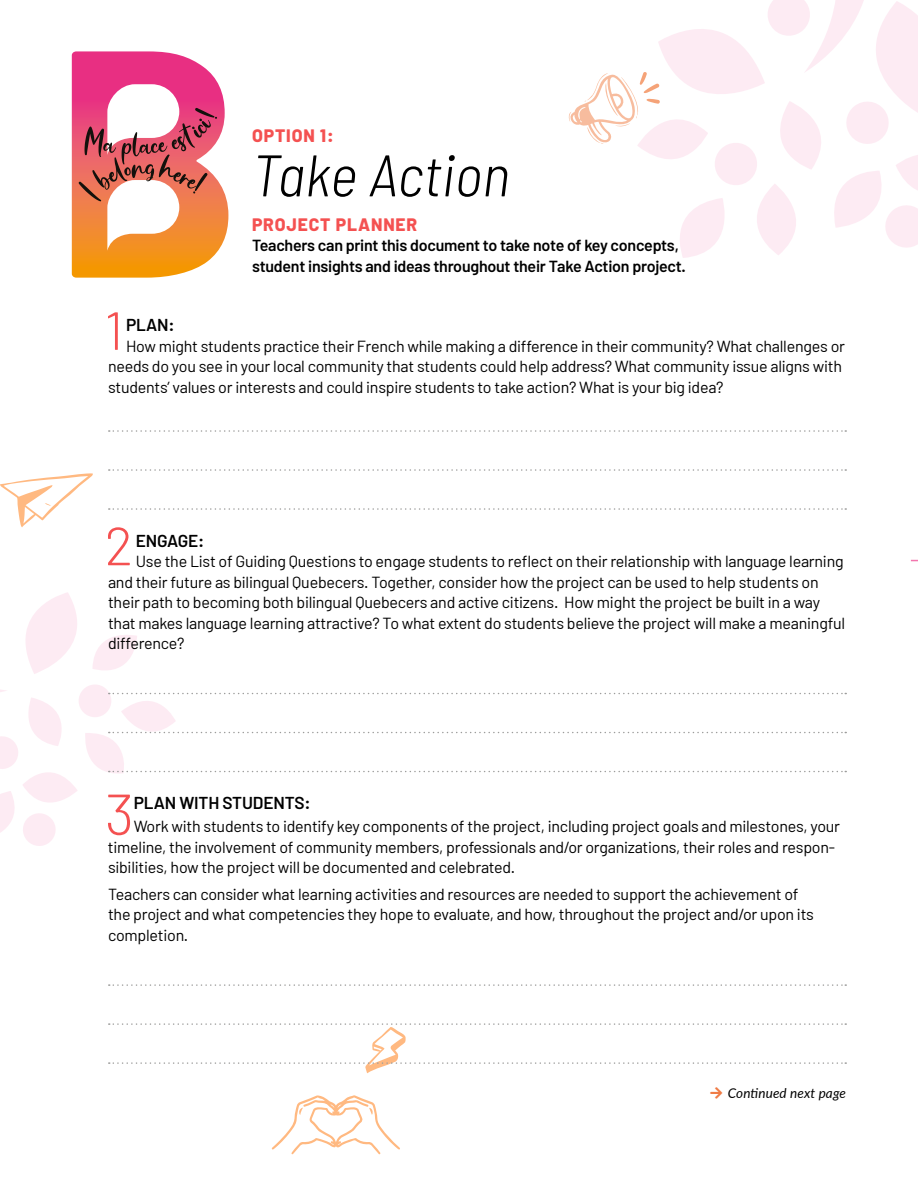
<style>
.page{position:relative;width:918px;height:1188px;background:#fff}
.page>*{position:absolute;margin:0;border:0;box-sizing:border-box;transform-origin:0 0}
.t1{font:italic 300 semi-condensed 58.5px "Barlow";color:#000}
.t2{font:300 57.45px "Barlow";color:#f45151}
.t3{font:300 53.55px "Barlow";color:#f45151}
.t4{font:800 18px "Barlow";letter-spacing:.05em;color:#f45151}
.t5{font:600 17.25px "Barlow";letter-spacing:-.01em;color:#000}
.t6{font:16.05px/20.5px "Barlow";letter-spacing:-.015em;color:#000}
.t7{font:600 16.05px/20.5px "Barlow";letter-spacing:-.015em;color:#000}
.t8{font:italic 13.5px "Lato";letter-spacing:.01em;color:#000}
.s1{color:#ef7b45}
</style>
<div class="page">
<svg style="left:0;top:473px;width:93px;height:54px"></svg>
<svg style="left:272px;top:1095px;width:128px;height:59px"></svg>
<svg style="left:568px;top:0;width:350px;height:258px"></svg>
<svg style="left:72px;top:51px;width:156px;height:227px"></svg>
<svg style="left:109px;top:430px;width:737px;height:2px"></svg>
<svg style="left:109px;top:469px;width:737px;height:2px"></svg>
<svg style="left:109px;top:508px;width:737px;height:2px"></svg>
<svg style="left:0;top:592px;width:846px;height:254px"></svg>
<svg style="left:109px;top:984px;width:737px;height:2px"></svg>
<svg style="left:109px;top:1023px;width:737px;height:50px"></svg>
<p class="t4" style="left:252px;top:125px;width:83px">OPTION 1:</p>
<h1 class="t1" style="left:252px;top:133px;width:259px">Take Action</h1>
<p class="t4" style="left:252px;top:213px;width:167px">PROJECT PLANNER</p>
<p class="t7" style="left:252px;top:235px;width:435px">Teachers can print this document to take note of key concepts, student insights and ideas throughout their Take Action project.</p>
<h3 class="t3" style="left:105px;top:297px;width:20px">1</h3>
<p class="t5" style="left:126px;top:314px;width:50px">PLAN:</p>
<p class="t6" style="left:108px;top:335px;width:739px;text-indent:18px">How might students practice their French while making a difference in their community? What challenges or needs do you see in your local community that students could help address? What community issue aligns with students’ values or interests and could inspire students to take action? What is your big idea?</p>
<h3 class="t3" style="left:105px;top:513px;width:30px">2</h3>
<p class="t5" style="left:136px;top:530px;width:70px">ENGAGE:</p>
<p class="t6" style="left:108px;top:551px;width:739px;text-indent:28px">Use the List of Guiding Questions to engage students to reflect on their relationship with language learning and their future as bilingual Quebecers. Together, consider how the project can be used to help students on their path to becoming both bilingual Quebecers and active citizens. How might the project be built in a way that makes language learning attractive? To what extent do students believe the project will make a meaningful difference?</p>
<h2 class="t2" style="left:105px;top:779px;width:31px">3</h2>
<p class="t5" style="left:134px;top:792px;width:178px">PLAN WITH STUDENTS:</p>
<p class="t6" style="left:108px;top:816px;width:734px;text-indent:26px">Work with students to identify key components of the project, including project goals and milestones, your timeline, the involvement of community members, professionals and/or organizations, their roles and respon&shy;sibilities, how the project will be documented and celebrated.</p>
<p class="t6" style="left:108px;top:883px;width:708px">Teachers can consider what learning activities and resources are needed to support the achievement of the project and what competencies they hope to evaluate, and how, throughout the project and/or upon its completion.</p>
<p class="t8" style="left:711px;top:1083px;width:137px"><span class="s1">□▼</span> Continued next page</p>
</div>
